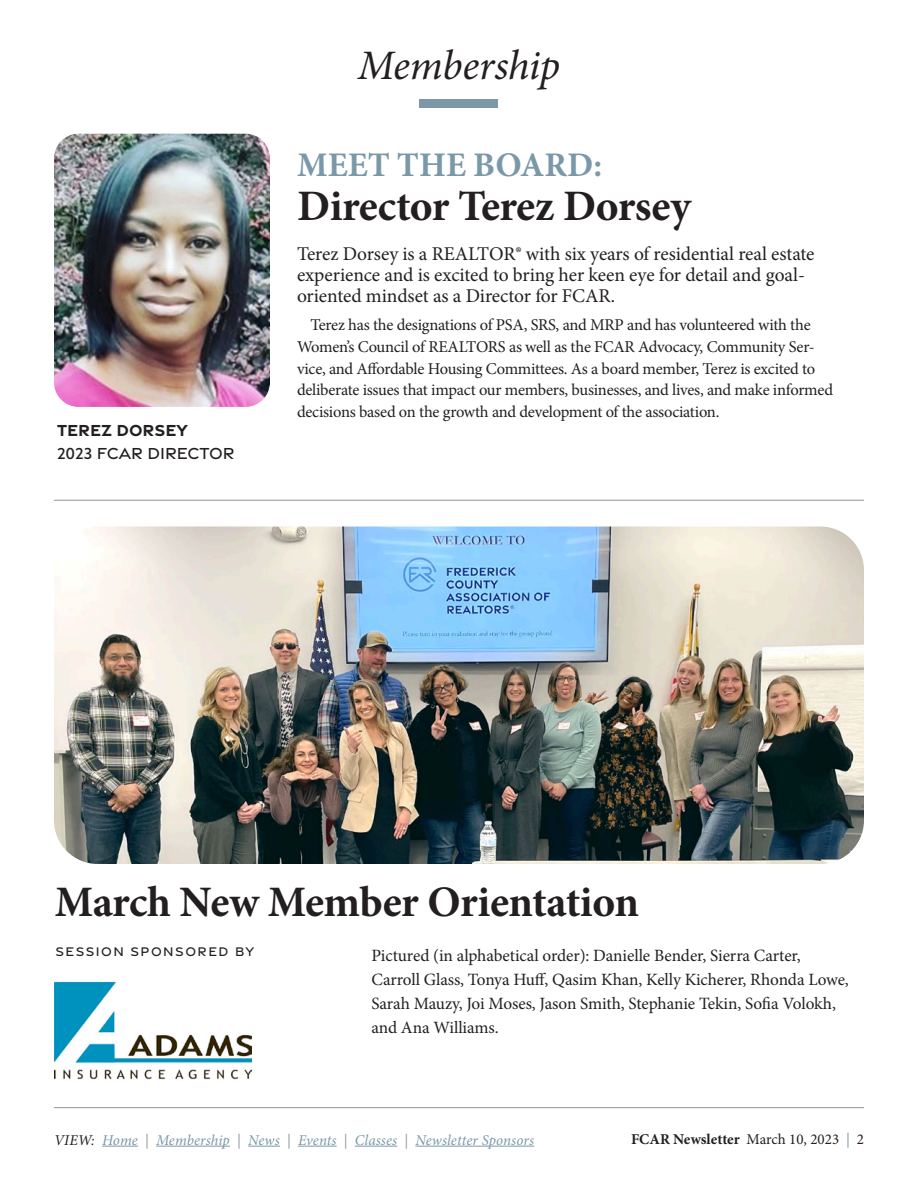
<style>
.page{position:relative;width:918px;height:1188px;background:#fff}
.page>*{position:absolute;margin:0;border:0;box-sizing:border-box;transform-origin:0 0}
.t1{font:700 43.5px "Minion Pro";letter-spacing:-.015em;color:#231f20}
.t2{font:italic 42px "Minion Pro";letter-spacing:-.01em;color:#231f20}
.t3{font:700 34.5px "Minion Pro";color:#7b98a9}
.t4{font:19.5px/21px "Minion Pro";letter-spacing:-.005em;color:#231f20}
.t5{font:17.25px/24px "Minion Pro";letter-spacing:-.005em;color:#231f20}
.t6{font:500 17.25px "Gravesend Sans";color:#231f20}
.t7{font:700 17.25px "Gravesend Sans";color:#231f20}
.t8{font:16.5px/21.8px "Minion Pro";letter-spacing:-.02em;color:#231f20}
.t9{font:italic 15px "Minion Pro";letter-spacing:.005em;color:#7b98a9}
.t10{font:700 15px "Minion Pro";color:#231f20}
.t11{font:500 13.5px "Gravesend Sans";letter-spacing:.11em;color:#231f20}
.s1{color:#231f20}
.s2{color:#939598}
.s3{font-weight:400}
.s4{font-weight:400;color:#7b98a9}
</style>
<div class="page">
<hr style="left:54px;top:1107px;width:810px;height:1px;background:#939598">
<hr style="left:102px;top:1146px;width:36px;height:1px;background:#7b98a9">
<hr style="left:156px;top:1146px;width:74px;height:1px;background:#7b98a9">
<hr style="left:248px;top:1146px;width:32px;height:1px;background:#7b98a9">
<hr style="left:298px;top:1146px;width:39px;height:1px;background:#7b98a9">
<hr style="left:355px;top:1146px;width:42px;height:1px;background:#7b98a9">
<hr style="left:415px;top:1146px;width:119px;height:1px;background:#7b98a9">
<hr style="left:54px;top:500px;width:810px;height:1px;background:#939598">
<div style="left:420px;top:99px;width:78px;height:9px;background:#7b98a9"></div>
<img style="left:54px;top:134px;width:216px;height:273px">
<img style="left:54px;top:526px;width:810px;height:338px">
<img style="left:54px;top:981px;width:197px;height:99px">
<h2 class="t2" style="left:358px;top:37px;width:204px">Membership</h2>
<p class="t7" style="left:57px;top:419px;width:132px">TEREZ DORSEY</p>
<p class="t6" style="left:57px;top:443px;width:179px">2023 FCAR DIRECTOR</p>
<h3 class="t3" style="left:297px;top:141px;width:306px">MEET THE BOARD:</h3>
<h1 class="t1" style="left:297px;top:175px;width:396px">Director Terez Dorsey</h1>
<p class="t4" style="left:297px;top:244px;width:519px">Terez Dorsey is a REALTOR® with six years of residential real estate experience and is excited to bring her keen eye for detail and goal&shy;oriented mindset as a Director for FCAR.</p>
<p class="t8" style="left:297px;top:314px;width:538px;text-indent:13px">Terez has the designations of PSA, SRS, and MRP and has volunteered with the Women’s Council of REALTORS as well as the FCAR Advocacy, Community Ser&shy;vice, and Affordable Housing Committees. As a board member, Terez is excited to deliberate issues that impact our members, businesses, and lives, and make informed decisions based on the growth and development of the association.</p>
<h1 class="t1" style="left:55px;top:872px;width:586px">March New Member Orientation</h1>
<p class="t5" style="left:372px;top:943px;width:479px">Pictured (in alphabetical order): Danielle Bender, Sierra Carter, Carroll Glass, Tonya Huff, Qasim Khan, Kelly Kicherer, Rhonda Lowe, Sarah Mauzy, Joi Moses, Jason Smith, Stephanie Tekin, Sofia Volokh, and Ana Williams.</p>
<p class="t11" style="left:56px;top:943px;width:200px">SESSION SPONSORED BY</p>
<p class="t9" style="left:54px;top:1130px;width:482px"><span class="s1">VIEW:</span> Home <span class="s2">|</span> Membership <span class="s2">|</span> News <span class="s2">|</span> Events <span class="s2">|</span> Classes <span class="s2">|</span> Newsletter Sponsors</p>
<p class="t10" style="left:631px;top:1128px;width:234px">FCAR Newsletter <span class="s3">March 10, 2023</span> <span class="s4">|</span> <span class="s3">2</span></p>
</div>
